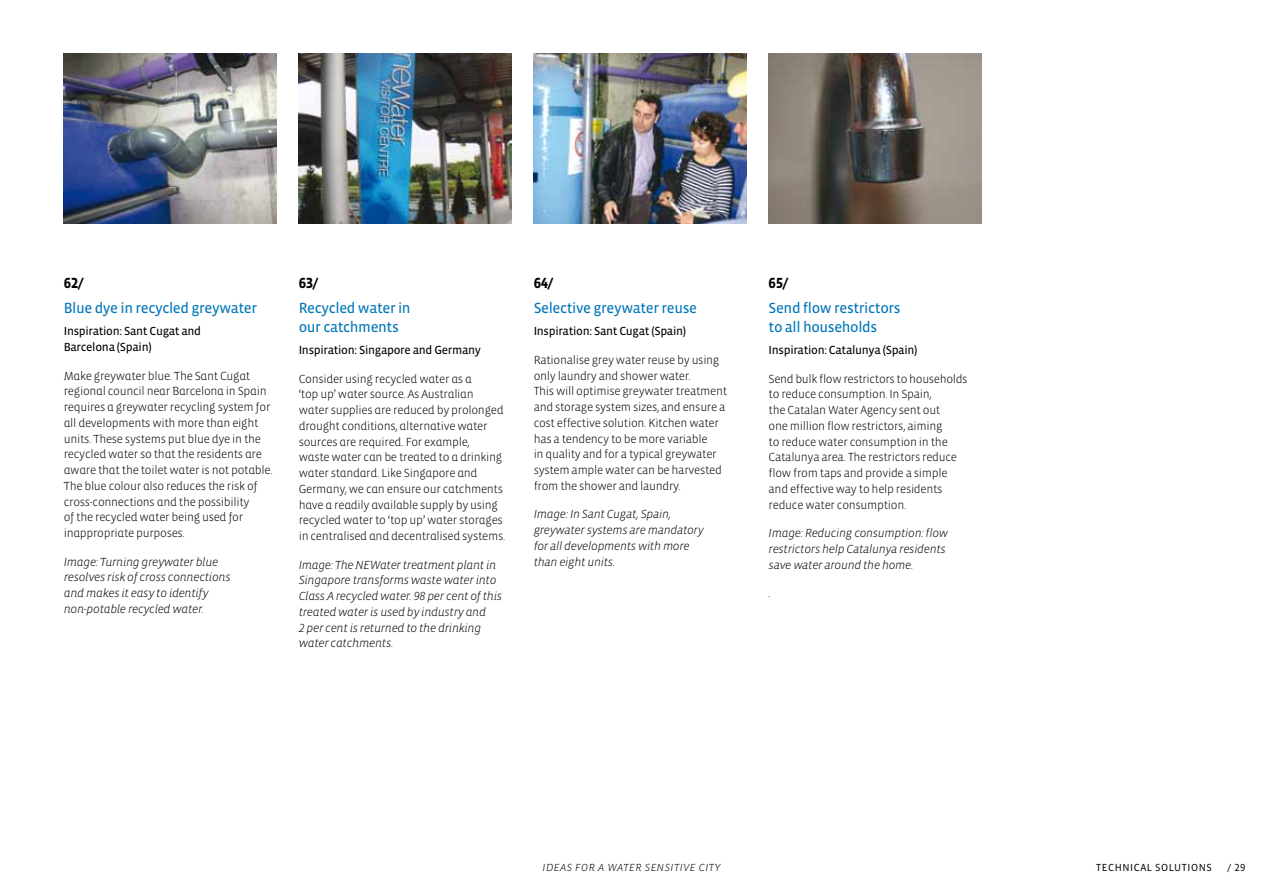
<style>
.page{position:relative;width:1263px;height:893px;background:#fff}
.page>*{position:absolute;margin:0;border:0;box-sizing:border-box;transform-origin:0 0}
.t1{font:15px/18.8px "Vista Sans Reg";letter-spacing:-.025em;color:#0076b9}
.t2{font:700 15px "Vista Sans Alt";letter-spacing:-.025em;color:#000}
.t3{font:300 12px/15.8px "Vista Sans Alt";letter-spacing:-.025em;color:#000}
.t4{font:300 12px/15.8px "Vista Sans";letter-spacing:-.025em;color:#000}
.t5{font:12px/15.8px "Vista Sans Alt Light Ita";letter-spacing:-.025em;color:#000}
.t6{font:italic 300 12px/15.8px "Vista Sans";letter-spacing:-.025em;color:#000}
.t7{font:12px/15.8px "Vista Sans Reg";letter-spacing:-.025em;color:#000}
.t8{font:10.5px "Vista Sans Alt Light Ita";letter-spacing:.05em;color:#000}
.t9{font:10.5px "Vista Sans";letter-spacing:.05em;color:#000}
.t10{font:10.5px "Vista Sans Alt";color:#000}
.s1{font-family:"Vista Sans Alt Light Ita";font-weight:400;font-style:normal}
</style>
<div class="page">
<img style="left:534px;top:53px;width:212px;height:170px">
<img style="left:769px;top:53px;width:212px;height:170px">
<img style="left:299px;top:53px;width:212px;height:170px">
<img style="left:64px;top:53px;width:212px;height:170px">
<p class="t2" style="left:64px;top:275px;width:22px">62/</p>
<p class="t1" style="left:64px;top:299px;width:195px">Blue dye in recycled greywater</p>
<p class="t7" style="left:64px;top:324px;width:139px">I nspiration: Sant Cugat and<br>Barcelona (Spain)</p>
<p class="t3" style="left:64px;top:368px;width:210px">Make greywater blue. The Sant Cugat regional council near Barcelona in Spain requires a greywater recycling system for all developments with more than eight units. These systems put blue dye in the recycled water so that the residents are aware that the toilet water is not potable.<br>The blue colour also reduces the risk of cross-connections and the possibility<br>of the recycled water being used for inappropriate purposes.</p>
<p class="t5" style="left:64px;top:554px;width:168px">Image: Turning greywater blue resolves risk of cross connections and makes it easy to identify non-potable recycled water.</p>
<p class="t2" style="left:299px;top:275px;width:22px">63/</p>
<p class="t1" style="left:299px;top:299px;width:113px">Recycled water in our catchments</p>
<p class="t7" style="left:299px;top:342px;width:184px">I nspiration: Singapore and Germany</p>
<p class="t3" style="left:299px;top:371px;width:208px">Consider using recycled water as a<br>‘top up’ water source. As Australian water supplies are reduced by prolonged drought conditions, alternative water sources are required. For example,<br>waste water can be treated to a drinking water standard. Like Singapore and Germany, we can ensure our catchments have a readily available supply by using recycled water to ‘top up’ water storages in centralised and decentralised systems.</p>
<p class="t5" style="left:299px;top:557px;width:205px">Image: The NEWater treatment plant in Singapore transforms waste water into Class A recycled water. 98 per cent of this treated water is used by industry and<br>2 per cent is returned to the drinking water catchments.</p>
<p class="t2" style="left:534px;top:275px;width:22px">64/</p>
<p class="t1" style="left:534px;top:299px;width:165px">Selective greywater reuse</p>
<p class="t7" style="left:534px;top:324px;width:154px">I nspiration: Sant Cugat (Spain)</p>
<p class="t4" style="left:534px;top:352px;width:195px">Rationalise grey water reuse by using only laundry and shower water.<br>This will optimise greywater treatment and storage system sizes, and ensure a cost effective solution. Kitchen water has a tendency to be more variable<br>in quality and for a typical greywater system ample water can be harvested from the shower and laundry.</p>
<p class="t6" style="left:534px;top:507px;width:171px"><span class="s1">Image:</span> In Sant Cugat, Spain, greywater systems are mandatory for all developments with more than eight units.</p>
<p class="t2" style="left:769px;top:275px;width:22px">65/</p>
<p class="t1" style="left:769px;top:299px;width:134px">Send flow restrictors to all households</p>
<p class="t7" style="left:769px;top:342px;width:150px">I nspiration: Catalunya (Spain)</p>
<p class="t4" style="left:769px;top:371px;width:200px">Send bulk flow restrictors to households to reduce consumption. In Spain,<br>the Catalan Water Agency sent out<br>one million flow restrictors, aiming<br>to reduce water consumption in the Catalunya area. The restrictors reduce flow from taps and provide a simple and effective way to help residents reduce water consumption.</p>
<p class="t6" style="left:769px;top:525px;width:181px"><span class="s1">Image:</span> Reducing consumption: flow restrictors help Catalunya residents save water around the home.</p>
<p class="t5" style="left:769px;top:585px;width:4px">.</p>
<p class="t8" style="left:543px;top:862px;width:11px">ideas</p>
<p class="t8" style="left:575px;top:862px;width:49px">for a Water</p>
<p class="t8" style="left:645px;top:862px;width:14px">Sens</p>
<p class="t8" style="left:671px;top:862px;width:51px">itive City</p>
<p class="t9" style="left:1096px;top:862px;width:117px">TECHNICAL SOLUTIONS</p>
<p class="t10" style="left:1227px;top:862px;width:20px">/ 29</p>
</div>
